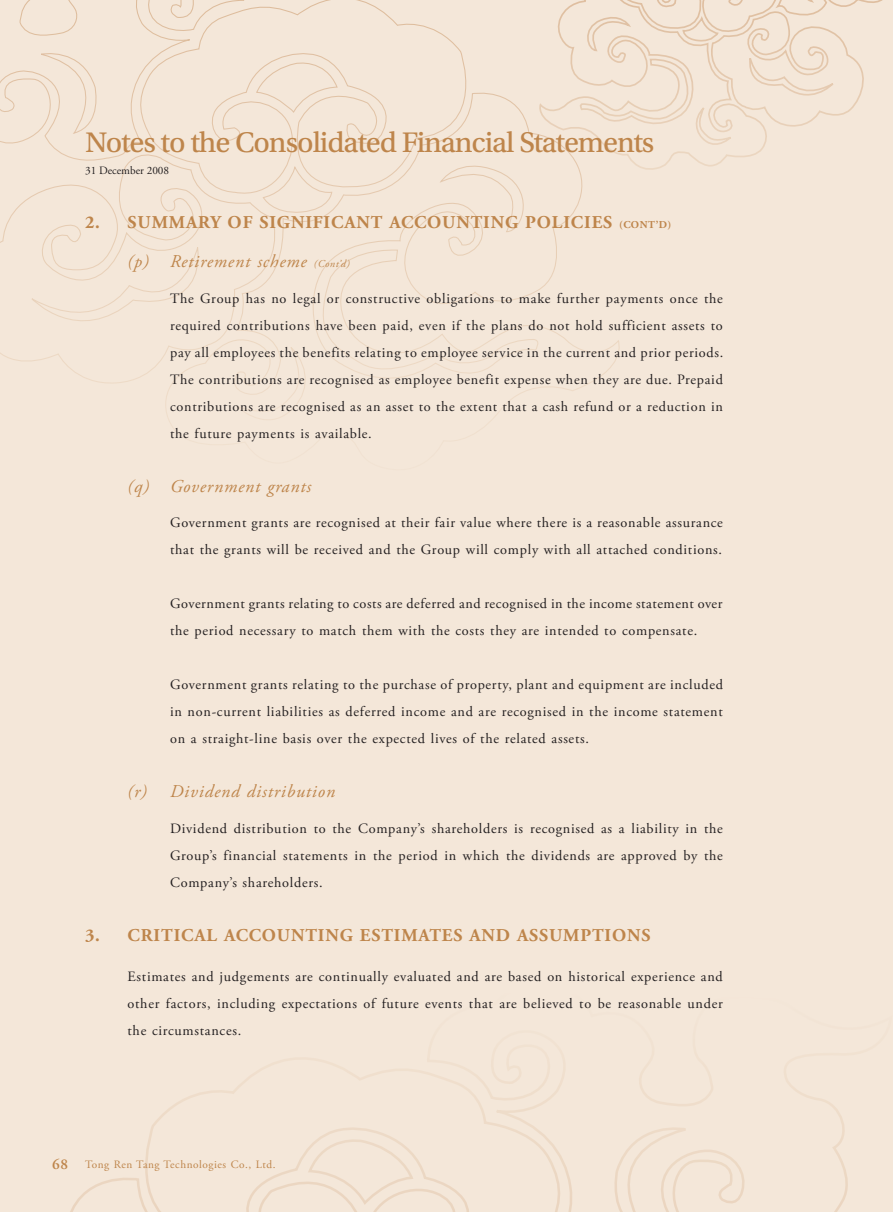
<style>
.page{position:relative;width:893px;height:1212px;background:#f4e7d9}
.page>*{position:absolute;margin:0;border:0;box-sizing:border-box;transform-origin:0 0}
.t1{font:30px "Utopia Std Capt";letter-spacing:-.035em;color:#be854b}
.t2{font:700 18px "Adobe Garamond Pro";letter-spacing:.05em;color:#be854b}
.t3{font:italic 18px "Adobe Garamond Pro";letter-spacing:.05em;color:#be854b}
.t4{font:14.25px/27px "Adobe Garamond Pro";letter-spacing:.05em;color:#231f20;text-align:justify}
.t5{font:11.25px "Adobe Garamond Pro";letter-spacing:.05em;color:#be854b}
.t6{font:11.25px "Adobe Garamond Pro";color:#231f20}
.t7{font:700 10.5px "Adobe Garamond Pro";color:#be854b}
.s1{font-size:10.5px}
.s2{font-weight:600;font-size:15px}
</style>
<div class="page">
<svg style="left:70px;top:1062px;width:778px;height:150px"></svg>
<svg style="left:0;top:0;width:620px;height:432px"></svg>
<svg style="left:538px;top:0;width:345px;height:171px"></svg>
<p class="t1" style="left:85px;top:126px;width:571px">Notes to the Consolidated Financial Statements</p>
<p class="t6" style="left:85px;top:163px;width:86px">31 December 2008</p>
<p class="t2" style="left:85px;top:211px;width:311px">2. SUMMARY OF SIGNIFICANT ACC</p>
<p class="t2" style="left:427px;top:211px;width:213px">OUNTING POLICIES <span class="s1">(CONT</span></p>
<p class="t7" style="left:656px;top:218px;width:17px">’D)</p>
<p class="t3" style="left:128px;top:251px;width:224px">(p) Retirement scheme <span class="s1">(Cont’d)</span></p>
<p class="t4" style="left:170px;top:285px;width:555px">The Group has no legal or constructive obligations to make further payments once the required contributions have been paid, even if the plans do not hold sufficient assets to pay all employees the benefits relating to employee service in the current and prior periods.<br>The contributions are recognised as employee benefit expense when they are due. Prepaid contributions are recognised as an asset to the extent that a cash refund or a reduction in the future payments is available.</p>
<p class="t3" style="left:128px;top:475px;width:185px">(q) Government grants</p>
<p class="t4" style="left:170px;top:510px;width:554px">Government grants are recognised at their fair value where there is a reasonable assurance that the grants will be received and the Group will comply with all attached conditions.</p>
<p class="t4" style="left:170px;top:591px;width:554px">Government grants relating to costs are deferred and recognised in the income statement over the period necessary to match them with the costs they are intended to compensate.</p>
<p class="t4" style="left:170px;top:672px;width:554px">Government grants relating to the purchase of property, plant and equipment are included in non-current liabilities as deferred income and are recognised in the income statement on a straight-line basis over the expected lives of the related assets.</p>
<p class="t3" style="left:128px;top:781px;width:209px">(r) Dividend distribution</p>
<p class="t4" style="left:170px;top:815px;width:554px">Dividend distribution to the Company’s shareholders is recognised as a liability in the Group’s financial statements in the period in which the dividends are approved by the Company’s shareholders.</p>
<p class="t2" style="left:85px;top:925px;width:145px">3. CRITICAL ACC</p>
<p class="t2" style="left:262px;top:925px;width:89px">OUNTINGES</p>
<p class="t2" style="left:381px;top:925px;width:126px">TIMATES ANDASS</p>
<p class="t2" style="left:549px;top:925px;width:100px">UMPTIONS</p>
<p class="t4" style="left:128px;top:963px;width:597px">Estimates and judgements are continually evaluated and are based on historical experience and other factors, including expectations of future events that are believed to be reasonable under the circumstances.</p>
<p class="t5" style="left:52px;top:1158px;width:225px"><span class="s2">68</span> Tong Ren Tang Technologies Co., Ltd.</p>
</div>
